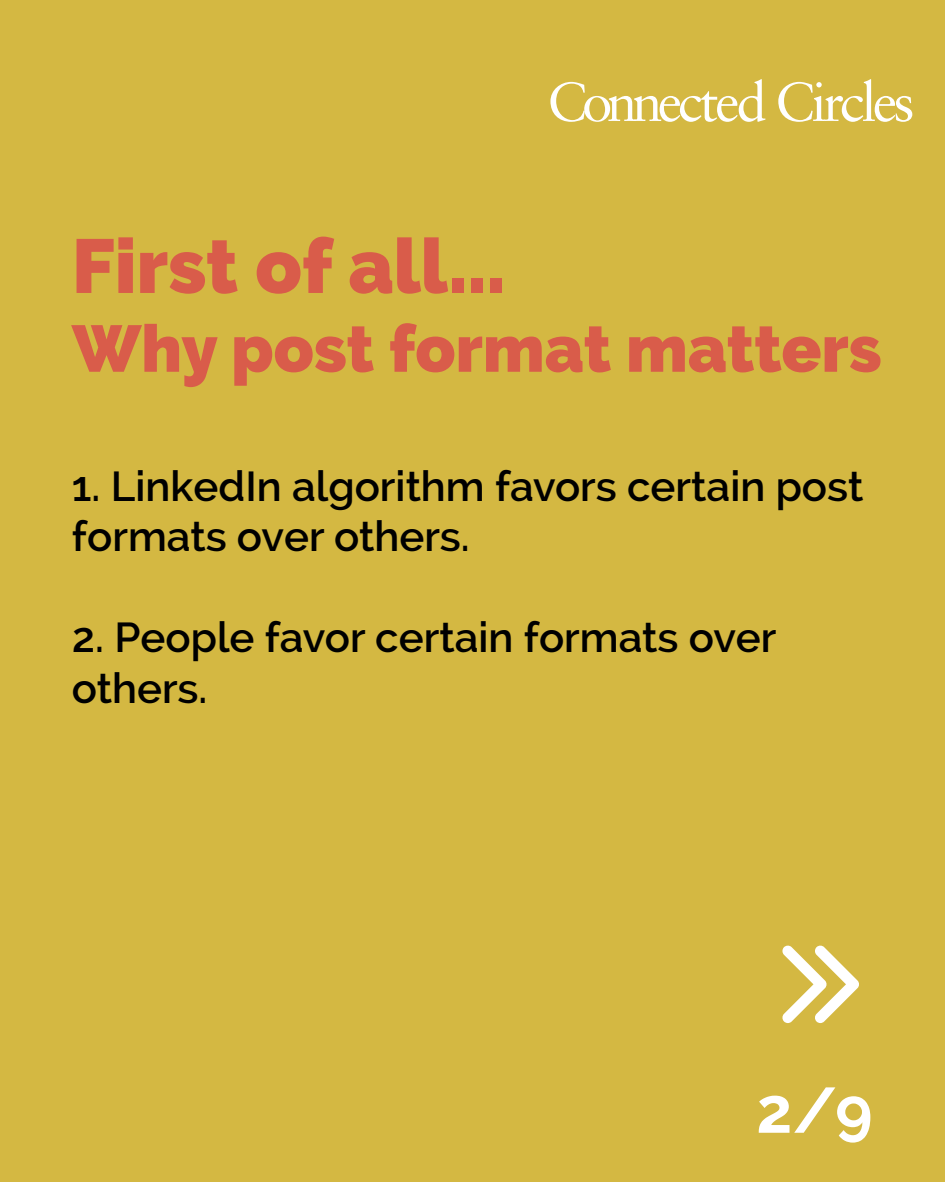
<style>
.page{position:relative;width:945px;height:1182px;background:#fff}
.page>*{position:absolute;margin:0;border:0;box-sizing:border-box;transform-origin:0 0}
.t1{font:900 76.12px "Raleway";color:#d95c4a}
.t2{font:900 65.62px "Raleway";color:#d95c4a}
.t3{font:700 63.88px "Raleway";color:#fff}
.t4{font:600 42px/50.4px "Raleway";color:#000}
</style>
<div class="page">
<div style="left:0;top:0;width:945px;height:1181px;background:#d4b842"></div>
<svg style="left:550px;top:79px;width:215px;height:43px"></svg>
<svg style="left:778px;top:79px;width:134px;height:43px"></svg>
<svg style="left:782px;top:945px;width:77px;height:77px"></svg>
<h1 class="t1" style="left:72px;top:222px;width:435px">First of all...</h1>
<h2 class="t2" style="left:72px;top:310px;width:811px">Why post format matters</h2>
<p class="t4" style="left:72px;top:461px;width:793px">1. LinkedIn algorithm favors certain post formats over others.</p>
<p class="t4" style="left:72px;top:612px;width:706px">2. People favor certain formats over others.</p>
<h3 class="t3" style="left:756px;top:1073px;width:118px">2/9</h3>
</div>
